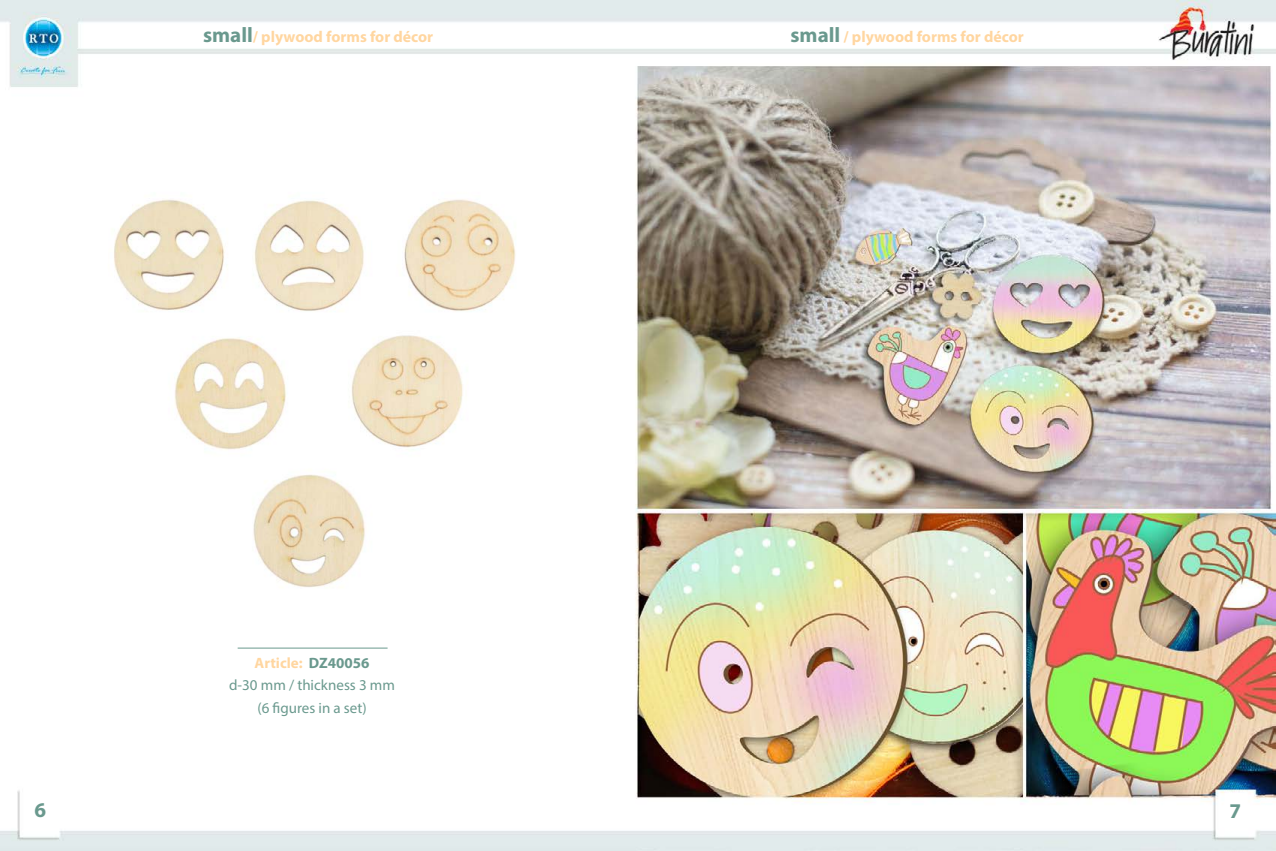
<style>
.page{position:relative;width:1276px;height:851px;background:#fff}
.page>*{position:absolute;margin:0;border:0;box-sizing:border-box;transform-origin:0 0}
.t1{font:700 21px "Myriad Pro";color:#6a998e}
.t2{font:700 15.75px "Myriad Pro";color:#ffd6a0}
.t3{font:15px/22.3px "Myriad Pro";color:#6a998e;text-align:center}
.s1{font-size:21px;color:#6a998e}
.s2{font-weight:700;color:#ffd6a0}
.s3{font-weight:700}
</style>
<div class="page">
<img style="left:0;top:0;width:1275px;height:850px">
<img style="left:37px;top:109px;width:564px;height:557px">
<hr style="left:238px;top:647px;width:149px;height:1px;background:#6a998e">
<p class="t2" style="left:203px;top:27px;width:232px"><span class="s1">small</span>/ plywood forms for décor</p>
<p class="t2" style="left:790px;top:27px;width:235px"><span class="s1">small</span> / plywood forms for décor</p>
<p class="t3" style="left:229px;top:651px;width:167px"><span class="s2">Article:</span> <span class="s3">DZ40056<br></span>d-30 mm / thickness 3 mm (6 figures in a set)</p>
<h1 class="t1" style="left:34px;top:795px;width:13px">6</h1>
<h1 class="t1" style="left:1229px;top:797px;width:13px">7</h1>
</div>
